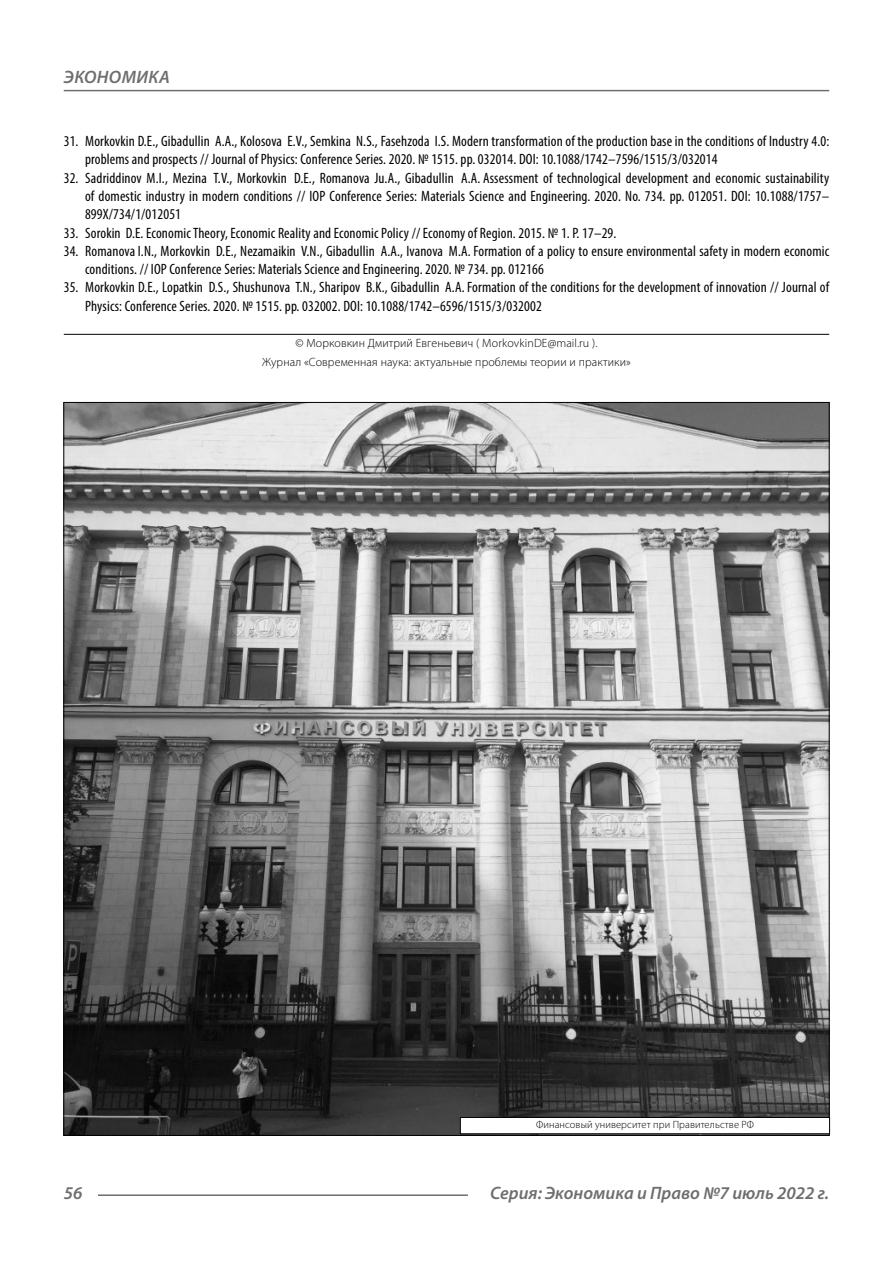
<style>
.page{position:relative;width:893px;height:1263px;background:#fff}
.page>*{position:absolute;margin:0;border:0;box-sizing:border-box;transform-origin:0 0}
.t1{font:italic 600 18px "Myriad Pro";color:#6e6e6e}
.t2{font:condensed 15px/18.3px "Myriad Pro";letter-spacing:.01em;color:#000}
.Copy{font:300 12px/18.3px "Myriad Pro";letter-spacing:.01em;color:#000;text-align:center}
.Author-doc{font:300 10.5px "Myriad Pro";letter-spacing:.01em;color:#000}
</style>
<div class="page">
<hr style="left:64px;top:334px;width:765px;height:1px;background:#000">
<img style="left:65px;top:404px;width:763px;height:730px">
<div style="left:460px;top:1117px;width:370px;height:17px;background:#fff"></div>
<div style="left:460px;top:1117px;width:370px;height:17px;border:1px solid #000"></div>
<hr style="left:98px;top:1194px;width:370px;height:2px;background:#6e6e6e">
<hr style="left:64px;top:90px;width:765px;height:1px;background:#6e6e6e">
<p class="t1" style="left:64px;top:66px;width:24px">Экономика</p>
<p class="t2" style="left:85px;top:132px;width:746px;text-indent:-21px">31. Morkovkin D.E., Gibadullin A.A., Kolosova E.V., Semkina N.S., Fasehzoda I.S. Modern transformation of the production base in the conditions of Industry 4.0: problems and prospects // Journal of Physics: Conference Series. 2020. № 1515. pp. 032014. DOI: 10.1088/1742–7596/1515/3/032014</p>
<p class="t2" style="left:85px;top:168px;width:746px;text-align:justify;text-indent:-21px">32. Sadriddinov M.I., Mezina T.V., Morkovkin D.E., Romanova Ju.A., Gibadullin A.A. Assessment of technological development and economic sustainability of domestic industry in modern conditions // IOP Conference Series: Materials Science and Engineering. 2020. No. 734. pp. 012051. DOI: 10.1088/1757– 899X/734/1/012051</p>
<p class="t2" style="left:64px;top:223px;width:554px">33. Sorokin D.E. Economic Theory, Economic Reality and Economic Policy // Economy of Region. 2015. № 1. Р. 17–29.</p>
<p class="t2" style="left:85px;top:242px;width:746px;text-indent:-21px">34. Romanova I.N., Morkovkin D.E., Nezamaikin V.N., Gibadullin A.A., Ivanova M.A. Formation of a policy to ensure environmental safety in modern economic conditions. // IOP Conference Series: Materials Science and Engineering. 2020. № 734. pp. 012166</p>
<p class="t2" style="left:85px;top:278px;width:746px;text-indent:-21px">35. Morkovkin D.E., Lopatkin D.S., Shushunova T.N., Sharipov B.K., Gibadullin A.A. Formation of the conditions for the development of innovation // Journal of<br>Physics: Conference Series. 2020. № 1515. pp. 032002. DOI: 10.1088/1742–6596/1515/3/032002</p>
<p class="Copy" style="left:262px;top:334px;width:370px">© Морковкин Дмитрий Евгеньевич ( MorkovkinDE@mail.ru ).<br>Журнал «Современная наука: актуальные проблемы теории и практики»</p>
<p class="Author-doc" style="left:536px;top:1118px;width:219px">Финансовый университет при Правительстве РФ</p>
<p class="t1" style="left:64px;top:1182px;width:20px">56</p>
<p class="t1" style="left:490px;top:1182px;width:341px">Серия: Экономика и Право №7 июль 2022 г.</p>
</div>
